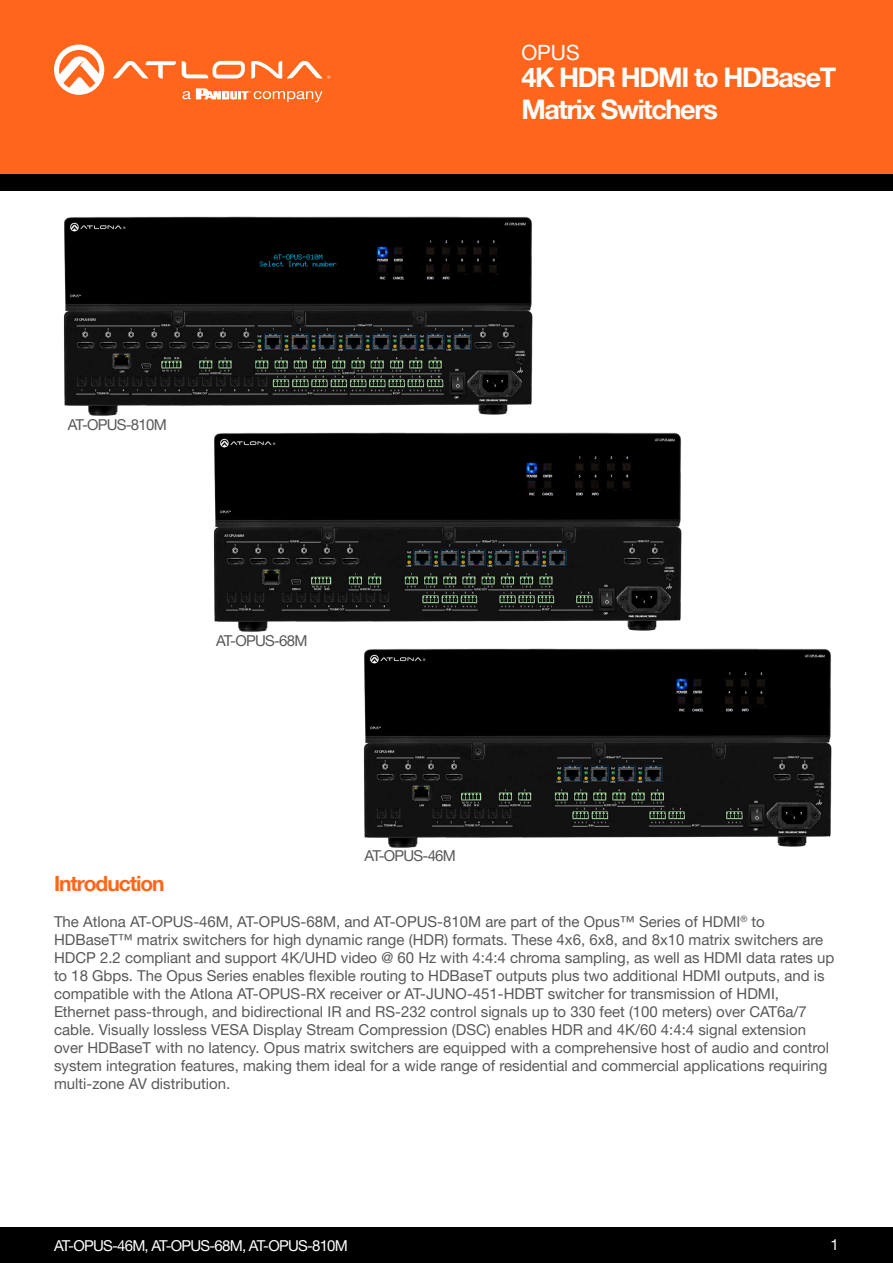
<style>
.page{position:relative;width:893px;height:1263px;background:#fff}
.page>*{position:absolute;margin:0;border:0;box-sizing:border-box;transform-origin:0 0}
.t1{font:700 27px/32.4px "Helvetica Neue LTW1 G";letter-spacing:-.05em;color:#fff}
.Product_Type_First_P{font:700 21px "Helvetica Neue LTW1 G";letter-spacing:-.05em;color:#ff661c}
.t2{font:21px "Helvetica Neue LTW1 G";color:#fff}
.General_Text{font:15px/18px "Helvetica Neue LTW1 G";color:#57585a}
.t3{font:15px "Helvetica Neue LTW1 G";letter-spacing:-.05em;color:#fff}
.Product_Type_First_P-2{font:15px "Helvetica Neue LTW1 G";letter-spacing:-.05em;color:#57585a}
</style>
<div class="page">
<div style="left:0;top:1227px;width:893px;height:36px;background:#000"></div>
<div style="left:0;top:0;width:893px;height:174px;background:#ff661c"></div>
<div style="left:0;top:174px;width:893px;height:17px;background:#000"></div>
<svg style="left:182px;top:61px;width:63px;height:17px"></svg>
<svg style="left:113px;top:61px;width:63px;height:18px"></svg>
<svg style="left:251px;top:61px;width:79px;height:18px"></svg>
<svg style="left:54px;top:45px;width:50px;height:50px"></svg>
<svg style="left:183px;top:88px;width:140px;height:14px"></svg>
<img style="left:64px;top:216px;width:469px;height:200px">
<img style="left:363px;top:648px;width:469px;height:200px">
<img style="left:213px;top:432px;width:469px;height:200px">
<h2 class="t2" style="left:521px;top:39px;width:60px">OPUS</h2>
<h1 class="t1" style="left:521px;top:61px;width:317px">4K HDR HDMI to HDBaseT<br>Matrix Switchers</h1>
<p class="Product_Type_First_P-2" style="left:68px;top:415px;width:100px">AT-OPUS-810M</p>
<p class="Product_Type_First_P-2" style="left:216px;top:631px;width:93px">AT-OPUS-68M</p>
<p class="Product_Type_First_P" style="left:54px;top:870px;width:112px">Introduction</p>
<p class="Product_Type_First_P-2" style="left:364px;top:847px;width:93px">AT-OPUS-46M</p>
<p class="General_Text" style="left:54px;top:913px;width:782px">The Atlona AT-OPUS-46M, AT-OPUS-68M, and AT-OPUS-810M are part of the Opus™ Series of HDMI<sup>®</sup> to HDBaseT™ matrix switchers for high dynamic range (HDR) formats. These 4x6, 6x8, and 8x10 matrix switchers are HDCP 2.2 compliant and support 4K/UHD video @ 60 Hz with 4:4:4 chroma sampling, as well as HDMI data rates up to 18 Gbps. The Opus Series enables flexible routing to HDBaseT outputs plus two additional HDMI outputs, and is</p>
<p class="General_Text" style="left:54px;top:985px;width:777px">compatible with the Atlona AT-OPUS-RX receiver or AT-JUNO-451-HDBT switcher for transmission of HDMI, Ethernet pass-through, and bidirectional IR and RS-232 control signals up to 330 feet (100 meters) over CAT6a/7 cable. Visually lossless VESA Display Stream Compression (DSC) enables HDR and 4K/60 4:4:4 signal extension over HDBaseT with no latency. Opus matrix switchers are equipped with a comprehensive host of audio and control system integration features, making them ideal for a wide range of residential and commercial applications requiring multi-zone AV distribution.</p>
<p class="t3" style="left:54px;top:1236px;width:295px">AT-OPUS-46M, AT-OPUS-68M, AT-OPUS-810M</p>
<p class="t3" style="left:831px;top:1235px;width:10px">1</p>
</div>
